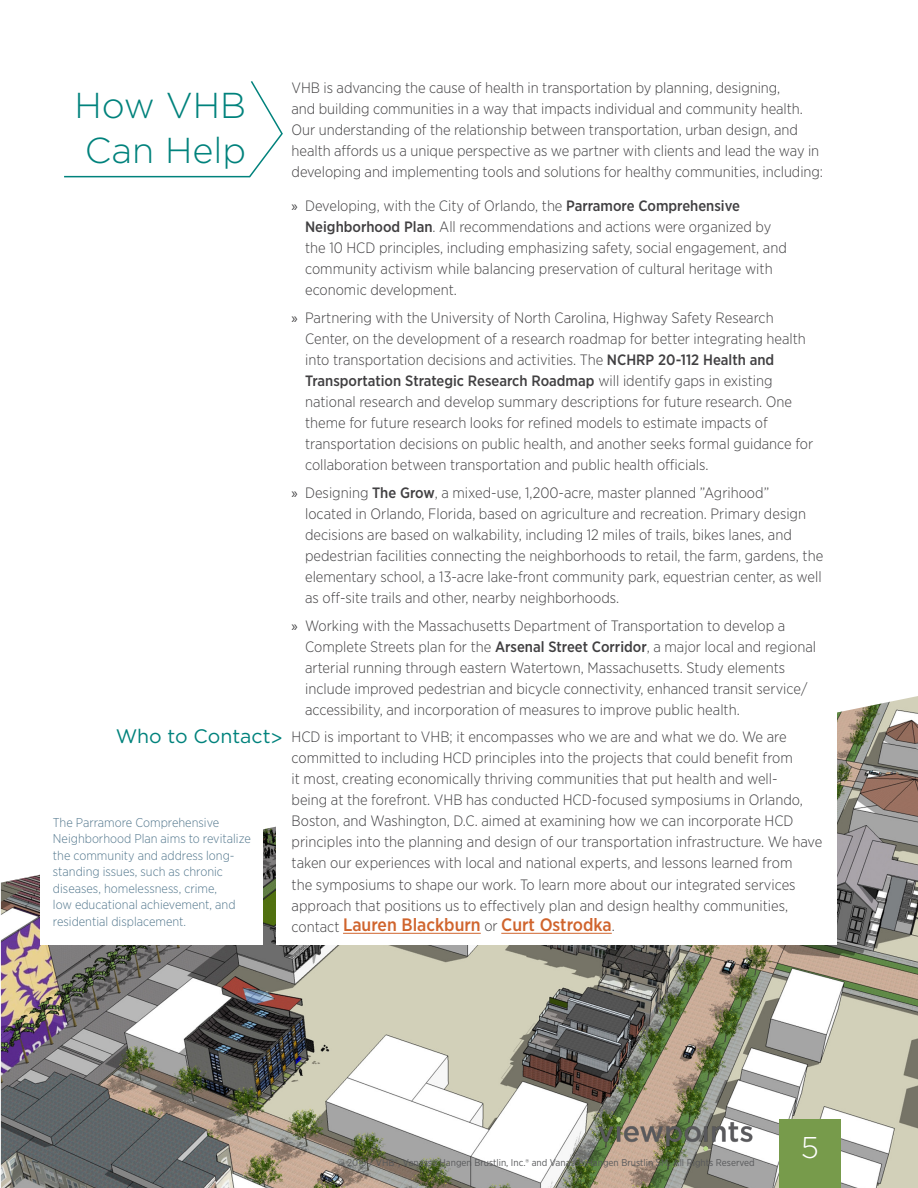
<style>
.page{position:relative;width:918px;height:1188px;background:#fff}
.page>*{position:absolute;margin:0;border:0;box-sizing:border-box;transform-origin:0 0}
.t1{font:300 36px/45px "Gotham";color:#00827c}
.t2{font:300 30px "Gotham";color:#fff}
.t3{font:19.5px "Gotham";color:#00827c}
.t4{font:500 18px "Gotham Narrow";color:#d0642d}
.t5{font:300 15px/21px "Gotham Narrow";color:#414042}
.t6{font:300 12.75px/16.5px "Gotham Narrow";color:#54788e}
.t7{font:9.75px "Gotham Narrow";color:#58595b}
.s1{font-family:"Myriad Pro";font-weight:400}
.s2{font-weight:500}
.s3{font-weight:300;font-size:15px;color:#414042}
</style>
<div class="page">
<img style="left:1px;top:696px;width:917px;height:492px">
<div style="left:779px;top:1120px;width:62px;height:68px;background:#779b4b"></div>
<div style="left:277px;top:580px;width:560px;height:365px;background:#fff"></div>
<div style="left:40px;top:783px;width:223px;height:162px;background:#fff"></div>
<hr style="left:343px;top:933px;width:138px;height:1px;background:#d0642d">
<hr style="left:501px;top:933px;width:111px;height:1px;background:#d0642d">
<svg style="left:64px;top:81px;width:219px;height:97px"></svg>
<img style="left:594px;top:1100px;width:161px;height:61px">
<h1 class="t1" style="left:74px;top:81px;width:173px">How VHB<br>Can Help</h1>
<h3 class="t3" style="left:116px;top:724px;width:169px">Who to Contact&gt;</h3>
<p class="t6" style="left:53px;top:814px;width:200px">The Parramore Comprehensive<br>Neighborhood Plan aims to revitalize the community and address long&shy;standing issues, such as chronic diseases, homelessness, crime,<br>low educational achievement, and residential displacement.</p>
<p class="t5" style="left:292px;top:77px;width:533px">VHB is advancing the cause of health in transportation by planning, designing,<br>and building communities in a way that impacts individual and community health.<br>Our understanding of the relationship between transportation, urban design, and health affords us a unique perspective as we partner with clients and lead the way in developing and implementing tools and solutions for healthy communities, including:</p>
<p class="t5" style="left:305px;top:195px;width:483px;text-indent:-14px"><span class="s1">»</span> Developing, with the City of Orlando, the <span class="s2">Parramore Comprehensive Neighborhood Plan</span>. All recommendations and actions were organized by the 10 HCD principles, including emphasizing safety, social engagement, and community activism while balancing preservation of cultural heritage with economic development.</p>
<p class="t5" style="left:305px;top:307px;width:510px;text-indent:-14px"><span class="s1">»</span> Partnering with the University of North Carolina, Highway Safety Research Center, on the development of a research roadmap for better integrating health into transportation decisions and activities. The <span class="s2">NCHRP 20-112 Health and Transportation Strategic Research Roadmap</span> will identify gaps in existing national research and develop summary descriptions for future research. One theme for future research looks for refined models to estimate impacts of transportation decisions on public health, and another seeks formal guidance for collaboration between transportation and public health officials.</p>
<p class="t5" style="left:305px;top:482px;width:520px;text-indent:-14px"><span class="s1">»</span> Designing <span class="s2">The Grow</span>, a mixed-use, 1,200-acre, master planned ”Agrihood”<br>located in Orlando, Florida, based on agriculture and recreation. Primary design decisions are based on walkability, including 12 miles of trails, bikes lanes, and pedestrian facilities connecting the neighborhoods to retail, the farm, gardens, the elementary school, a 13-acre lake-front community park, equestrian center, as well as off-site trails and other, nearby neighborhoods.</p>
<p class="t5" style="left:305px;top:615px;width:513px;text-indent:-14px"><span class="s1">»</span> Working with the Massachusetts Department of Transportation to develop a Complete Streets plan for the <span class="s2">Arsenal Street Corridor</span>, a major local and regional arterial running through eastern Watertown, Massachusetts. Study elements include improved pedestrian and bicycle connectivity, enhanced transit service/ accessibility, and incorporation of measures to improve public health.</p>
<p class="t5" style="left:292px;top:726px;width:532px">HCD is important to VHB; it encompasses who we are and what we do. We are committed to including HCD principles into the projects that could benefit from<br>it most, creating economically thriving communities that put health and well-<br>being at the forefront. VHB has conducted HCD-focused symposiums in Orlando, Boston, and Washington, D.C. aimed at examining how we can incorporate HCD principles into the planning and design of our transportation infrastructure. We have taken our experiences with local and national experts, and lessons learned from<br>the symposiums to shape our work. To learn more about our integrated services approach that positions us to effectively plan and design healthy communities,</p>
<p class="t4" style="left:292px;top:914px;width:325px"><span class="s3">contact</span> Lauren Blackburn <span class="s3">or</span> Curt Ostrodka<span class="s3">.</span></p>
<p class="t7" style="left:337px;top:1156px;width:419px">© 2019 / VHB®, Vanasse Hangen Brustlin, Inc.® and Vanasse Hangen Brustlin SM. All Rights Reserved</p>
<h2 class="t2" style="left:801px;top:1128px;width:20px">5</h2>
</div>
